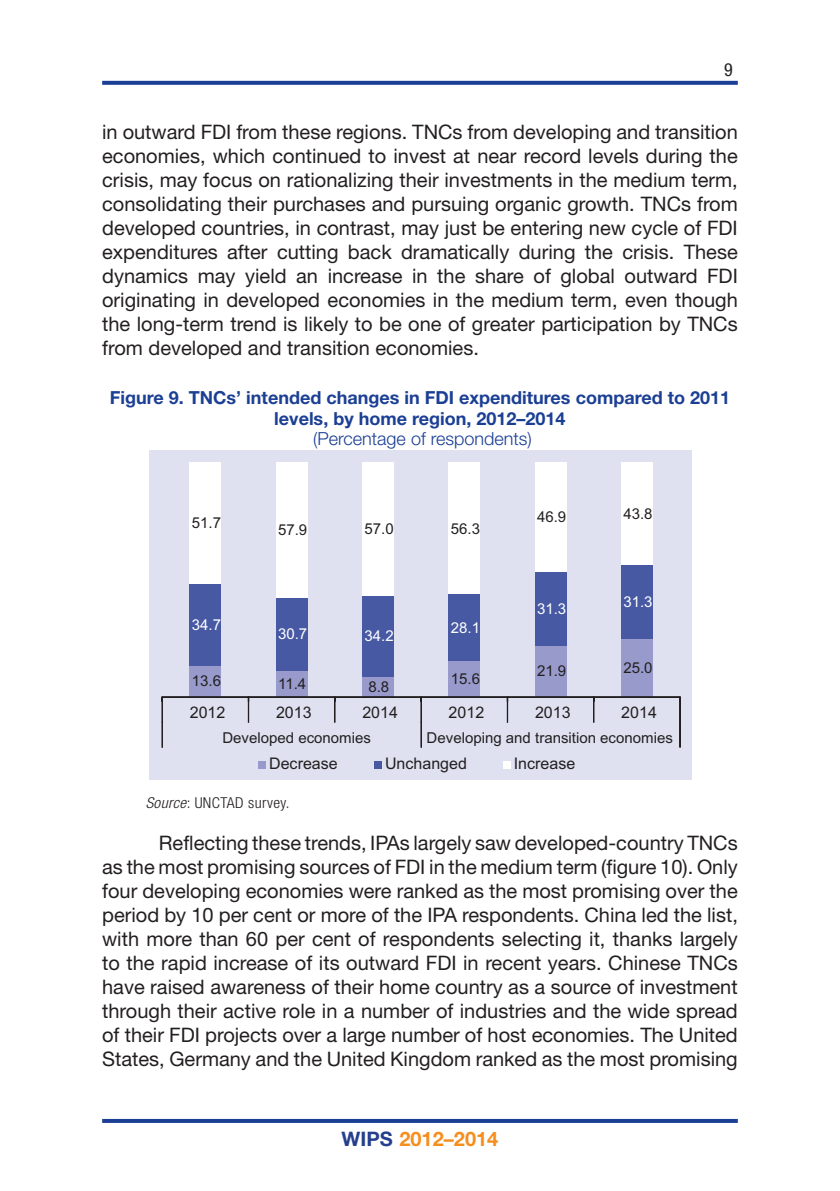
<style>
.page{position:relative;width:840px;height:1191px;background:#fff}
.page>*{position:absolute;margin:0;border:0;box-sizing:border-box;transform-origin:0 0}
.BODY_TEXT{font:20px/24px "Helvetica Neue LT Std";color:#231f20;text-align:justify}
.t1{font:700 20px "Helvetica Neue LT Std";color:#f68e1e}
.TABLE_HEAD{font:700 18px/20px "Helvetica Neue LT Std";color:#1b3f94;text-align:center}
.TABLE_HEAD_1{font:300 18px "Helvetica Neue LT Std";color:#1b3f94}
.t2{font:condensed 18px "Helvetica Neue LT Std";color:#231f20}
.t3{font:16px "Arial";color:#231f20}
.t4{font:15px "Arial";color:#231f20}
.t5{font:15px "Arial";color:#fff}
.TABLE_SOURCE{font:300 condensed 15px "Helvetica Neue LT Std";letter-spacing:.025em;color:#231f20;scale:1.05 1}
.s1{font-style:italic}
.s2{color:#253f8e}
</style>
<div class="page">
<svg style="left:102px;top:81px;width:635px;height:4px;background:#254798"></svg>
<hr style="left:102px;top:1119px;width:635px;height:4px;background:#1b3f94">
<div style="left:149px;top:450px;width:542px;height:330px;background:#dfe1f0"></div>
<div style="left:190px;top:665px;width:31px;height:32px;background:#979aca"></div>
<div style="left:276px;top:670px;width:31px;height:27px;background:#979aca"></div>
<div style="left:362px;top:676px;width:31px;height:21px;background:#979aca"></div>
<div style="left:448px;top:660px;width:31px;height:37px;background:#979aca"></div>
<div style="left:534px;top:646px;width:32px;height:51px;background:#979aca"></div>
<div style="left:621px;top:638px;width:31px;height:59px;background:#979aca"></div>
<div style="left:190px;top:584px;width:31px;height:81px;background:#4859a4"></div>
<div style="left:276px;top:598px;width:31px;height:72px;background:#4859a4"></div>
<div style="left:362px;top:596px;width:31px;height:80px;background:#4859a4"></div>
<div style="left:448px;top:594px;width:31px;height:66px;background:#4859a4"></div>
<div style="left:534px;top:572px;width:32px;height:74px;background:#4859a4"></div>
<div style="left:621px;top:565px;width:31px;height:73px;background:#4859a4"></div>
<div style="left:190px;top:462px;width:31px;height:122px;background:#fff"></div>
<div style="left:276px;top:462px;width:31px;height:136px;background:#fff"></div>
<div style="left:362px;top:462px;width:31px;height:134px;background:#fff"></div>
<div style="left:448px;top:462px;width:31px;height:132px;background:#fff"></div>
<div style="left:534px;top:462px;width:32px;height:110px;background:#fff"></div>
<div style="left:621px;top:462px;width:31px;height:103px;background:#fff"></div>
<div style="left:162px;top:697px;width:517px;height:1px;border:1px solid #231f20"></div>
<svg style="left:248px;top:697px;width:1px;height:25px"></svg>
<svg style="left:334px;top:697px;width:1px;height:25px"></svg>
<svg style="left:507px;top:697px;width:1px;height:25px"></svg>
<svg style="left:593px;top:697px;width:1px;height:25px"></svg>
<svg style="left:162px;top:697px;width:1px;height:50px"></svg>
<svg style="left:420px;top:697px;width:1px;height:50px"></svg>
<svg style="left:679px;top:697px;width:1px;height:50px"></svg>
<div style="left:258px;top:760px;width:8px;height:8px;background:#979aca"></div>
<div style="left:374px;top:760px;width:7px;height:8px;background:#4859a4"></div>
<div style="left:502px;top:760px;width:8px;height:8px;background:#fff"></div>
<p class="t2" style="left:723px;top:59px;width:10px">9</p>
<p class="BODY_TEXT" style="left:102px;top:120px;width:637px">in outward FDI from these regions. TNCs from developing and transition economies, which continued to invest at near record levels during the crisis, may focus on rationalizing their investments in the medium term, consolidating their purchases and pursuing organic growth. TNCs from developed countries, in contrast, may just be entering new cycle of FDI expenditures after cutting back dramatically during the crisis. These dynamics may yield an increase in the share of global outward FDI originating in developed economies in the medium term, even though the long-term trend is likely to be one of greater participation by TNCs from developed and transition economies.</p>
<p class="TABLE_HEAD" style="left:110px;top:388px;width:621px">Figure 9. TNCs’ intended changes in FDI expenditures compared to 2011 levels, by home region, 2012–2014</p>
<p class="TABLE_HEAD_1" style="left:313px;top:427px;width:220px">(Percentage of respondents)</p>
<p class="t4" style="left:192px;top:513px;width:31px">51.7</p>
<p class="t5" style="left:192px;top:614px;width:31px">34.7</p>
<p class="t4" style="left:278px;top:520px;width:31px">57.9</p>
<p class="t4" style="left:364px;top:519px;width:31px">57.0</p>
<p class="t4" style="left:450px;top:518px;width:31px">56.3</p>
<p class="t5" style="left:278px;top:624px;width:31px">30.7</p>
<p class="t5" style="left:364px;top:626px;width:31px">34.2</p>
<p class="t5" style="left:450px;top:617px;width:31px">28.1</p>
<p class="t4" style="left:192px;top:671px;width:31px">13.6</p>
<p class="t4" style="left:278px;top:674px;width:30px">11.4</p>
<p class="t4" style="left:368px;top:677px;width:22px">8.8</p>
<p class="t4" style="left:450px;top:669px;width:31px">15.6</p>
<p class="t4" style="left:536px;top:507px;width:31px">46.9</p>
<p class="t4" style="left:623px;top:504px;width:31px">43.8</p>
<p class="t5" style="left:536px;top:599px;width:31px">31.3</p>
<p class="t5" style="left:623px;top:592px;width:31px">31.3</p>
<p class="t4" style="left:536px;top:661px;width:31px">21.9</p>
<p class="t4" style="left:623px;top:658px;width:31px">25.0</p>
<p class="t3" style="left:190px;top:702px;width:37px">2012</p>
<p class="t3" style="left:276px;top:702px;width:37px">2013</p>
<p class="t3" style="left:362px;top:702px;width:37px">2014</p>
<p class="t3" style="left:448px;top:702px;width:37px">2012</p>
<p class="t3" style="left:534px;top:702px;width:37px">2013</p>
<p class="t3" style="left:621px;top:702px;width:37px">2014</p>
<p class="t4" style="left:222px;top:728px;width:150px">Developed economies</p>
<p class="t4" style="left:426px;top:727px;width:247px">Developing and transition economies</p>
<p class="t3" style="left:269px;top:753px;width:70px">Decrease</p>
<p class="t3" style="left:385px;top:753px;width:83px">Unchanged</p>
<p class="t3" style="left:513px;top:753px;width:63px">Increase</p>
<p class="TABLE_SOURCE" style="left:146px;top:794px;width:139px"><span class="s1">Source</span>: UNCTAD survey.</p>
<p class="BODY_TEXT" style="left:102px;top:830px;width:637px;text-indent:57px">Reflecting these trends, IPAs largely saw developed-country TNCs as the most promising sources of FDI in the medium term (figure 10). Only four developing economies were ranked as the most promising over the period by 10 per cent or more of the IPA respondents. China led the list, with more than 60 per cent of respondents selecting it, thanks largely to the rapid increase of its outward FDI in recent years. Chinese TNCs have raised awareness of their home country as a source of investment through their active role in a number of industries and the wide spread of their FDI projects over a large number of host economies. The United States, Germany and the United Kingdom ranked as the most promising</p>
<p class="t1" style="left:341px;top:1126px;width:158px"><span class="s2">WIPS</span> 2012–2014</p>
</div>
